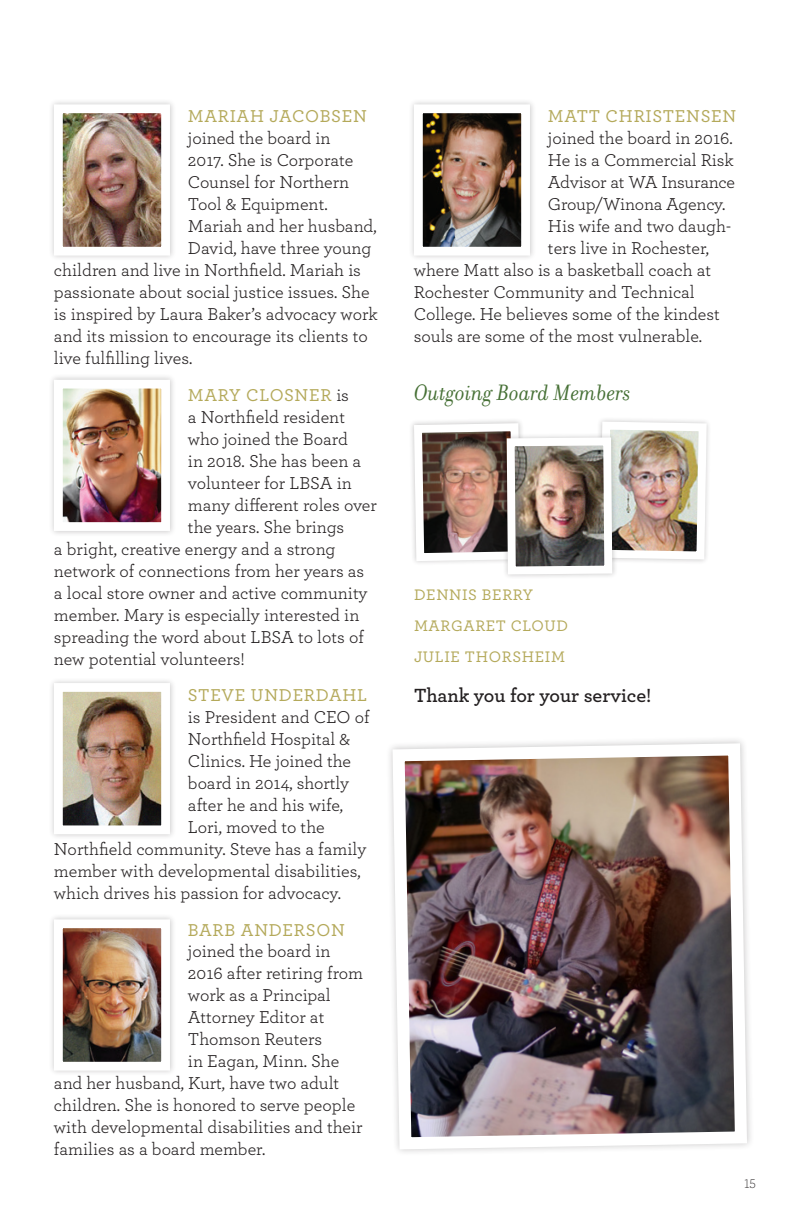
<style>
.page{position:relative;width:792px;height:1224px;background:#fff}
.page>*{position:absolute;margin:0;border:0;box-sizing:border-box;transform-origin:0 0}
.t1{font:italic 24px "Filosofia";color:#467035}
.t2{font:600 20px "Archer";letter-spacing:-.005em;color:#231f20}
.t3{font:18px "Archer";color:#231f20}
.t4{font:500 18px "Archer";letter-spacing:.04em;color:#b4a95a}
.t5{font:18px "Archer";letter-spacing:-.02em;color:#231f20}
.t6{font:500 16px/31px "Archer";letter-spacing:.04em;color:#b4a95a}
.t7{font:300 13px "Archer";color:#231f20}
.s1{font-weight:400;color:#231f20}
</style>
<div class="page">
<div style="left:408px;top:98px;width:128px;height:163px;background:#231f20;opacity:.25"></div>
<img style="left:424px;top:114px;width:96px;height:132px">
<div style="left:414px;top:104px;width:116px;height:152px;border:9px solid #fff"></div>
<div style="left:48px;top:373px;width:128px;height:164px;background:#231f20;opacity:.25"></div>
<img style="left:64px;top:390px;width:96px;height:131px">
<div style="left:54px;top:380px;width:116px;height:151px;border:9px solid #fff"></div>
<div style="left:48px;top:98px;width:128px;height:163px;background:#231f20;opacity:.25"></div>
<img style="left:64px;top:114px;width:96px;height:132px">
<div style="left:54px;top:104px;width:116px;height:152px;border:9px solid #fff"></div>
<div style="left:48px;top:677px;width:128px;height:163px;background:#231f20;opacity:.25"></div>
<img style="left:64px;top:693px;width:96px;height:131px">
<div style="left:54px;top:683px;width:116px;height:151px;border:9px solid #fff"></div>
<img style="left:389px;top:740px;width:362px;height:412px">
<div style="left:48px;top:913px;width:128px;height:163px;background:#231f20;opacity:.25"></div>
<img style="left:64px;top:929px;width:96px;height:132px">
<div style="left:54px;top:919px;width:116px;height:152px;border:9px solid #fff"></div>
<img style="left:411px;top:419px;width:298px;height:158px">
<p class="t4" style="left:188px;top:104px;width:180px">MARIAH JACOBSEN</p>
<p class="t3" style="left:188px;top:126px;width:144px">joined the board in</p>
<p class="t3" style="left:188px;top:148px;width:167px">2017. She is Corporate</p>
<p class="t3" style="left:188px;top:170px;width:163px">Counsel for Northern</p>
<p class="t3" style="left:188px;top:192px;width:141px">Tool &amp; Equipment.</p>
<p class="t3" style="left:188px;top:214px;width:190px">Mariah and her husband,</p>
<p class="t3" style="left:188px;top:236px;width:185px">David, have three young</p>
<p class="t3" style="left:54px;top:258px;width:309px">children and live in Northfield. Mariah is</p>
<p class="t3" style="left:54px;top:280px;width:317px">passionate about social justice issues. She</p>
<p class="t3" style="left:54px;top:302px;width:325px">is inspired by Laura Baker’s advocacy work</p>
<p class="t3" style="left:54px;top:324px;width:315px">and its mission to encourage its clients to</p>
<p class="t3" style="left:54px;top:346px;width:140px">live fulfilling lives.</p>
<p class="t4" style="left:188px;top:382px;width:163px">MARY CLOSNER <span class="s1">is</span></p>
<p class="t3" style="left:188px;top:404px;width:159px">a Northfield resident</p>
<p class="t3" style="left:188px;top:426px;width:161px">who joined the Board</p>
<p class="t3" style="left:188px;top:448px;width:175px">in 2018. She has been a</p>
<p class="t3" style="left:188px;top:470px;width:165px">volunteer for LBSA in</p>
<p class="t3" style="left:188px;top:492px;width:190px">many different roles over</p>
<p class="t3" style="left:188px;top:514px;width:158px">the years. She brings</p>
<p class="t3" style="left:54px;top:536px;width:283px">a bright, creative energy and a strong</p>
<p class="t3" style="left:54px;top:558px;width:312px">network of connections from her years as</p>
<p class="t3" style="left:54px;top:580px;width:315px">a local store owner and active community</p>
<p class="t3" style="left:54px;top:602px;width:307px">member. Mary is especially interested in</p>
<p class="t3" style="left:54px;top:624px;width:312px">spreading the word about LBSA to lots of</p>
<p class="t3" style="left:54px;top:646px;width:192px">new potential volunteers!</p>
<p class="t4" style="left:188px;top:682px;width:181px">STEVE UNDERDAHL</p>
<p class="t3" style="left:188px;top:705px;width:183px">is President and CEO of</p>
<p class="t3" style="left:188px;top:727px;width:164px">Northfield Hospital &amp;</p>
<p class="t3" style="left:188px;top:749px;width:165px">Clinics. He joined the</p>
<p class="t3" style="left:188px;top:771px;width:163px">board in 2014, shortly</p>
<p class="t3" style="left:188px;top:793px;width:157px">after he and his wife,</p>
<p class="t3" style="left:188px;top:815px;width:138px">Lori, moved to the</p>
<p class="t3" style="left:54px;top:837px;width:314px">Northfield community. Steve has a family</p>
<p class="t3" style="left:54px;top:859px;width:308px">member with developmental disabilities,</p>
<p class="t3" style="left:54px;top:881px;width:289px">which drives his passion for advocacy.</p>
<p class="t4" style="left:188px;top:917px;width:158px">BARB ANDERSON</p>
<p class="t3" style="left:188px;top:939px;width:144px">joined the board in</p>
<p class="t3" style="left:188px;top:961px;width:177px">2016 after retiring from</p>
<p class="t3" style="left:188px;top:983px;width:144px">work as a Principal</p>
<p class="t3" style="left:188px;top:1005px;width:138px">Attorney Editor at</p>
<p class="t3" style="left:188px;top:1027px;width:136px">Thomson Reuters</p>
<p class="t3" style="left:188px;top:1049px;width:153px">in Eagan, Minn. She</p>
<p class="t3" style="left:54px;top:1071px;width:287px">and her husband, Kurt, have two adult</p>
<p class="t3" style="left:54px;top:1093px;width:303px">children. She is honored to serve people</p>
<p class="t3" style="left:54px;top:1115px;width:310px">with developmental disabilities and their</p>
<p class="t3" style="left:54px;top:1137px;width:213px">families as a board member.</p>
<p class="t4" style="left:548px;top:103px;width:190px">MATT CHRISTENSEN</p>
<p class="t3" style="left:548px;top:126px;width:186px">joined the board in 2016.</p>
<p class="t3" style="left:548px;top:148px;width:187px">He is a Commercial Risk</p>
<p class="t3" style="left:548px;top:170px;width:189px">Advisor at WA Insurance</p>
<p class="t5" style="left:548px;top:192px;width:179px">Group/Winona Agency.</p>
<p class="t3" style="left:548px;top:214px;width:185px">His wife and two daugh-</p>
<p class="t3" style="left:548px;top:236px;width:163px">ters live in Rochester,</p>
<p class="t3" style="left:414px;top:258px;width:299px">where Matt also is a basketball coach at</p>
<p class="t3" style="left:414px;top:280px;width:282px">Rochester Community and Technical</p>
<p class="t3" style="left:414px;top:302px;width:307px">College. He believes some of the kindest</p>
<p class="t3" style="left:414px;top:324px;width:290px">souls are some of the most vulnerable.</p>
<h1 class="t1" style="left:414px;top:380px;width:218px">Outgoing Board Members</h1>
<p class="t6" style="left:414px;top:579px;width:156px">DENNIS BERRY<br>MARGARET CLOUD<br>JULIE THORSHEIM</p>
<p class="t2" style="left:414px;top:681px;width:239px">Thank you for your service!</p>
<p class="t7" style="left:744px;top:1175px;width:13px">15</p>
</div>
